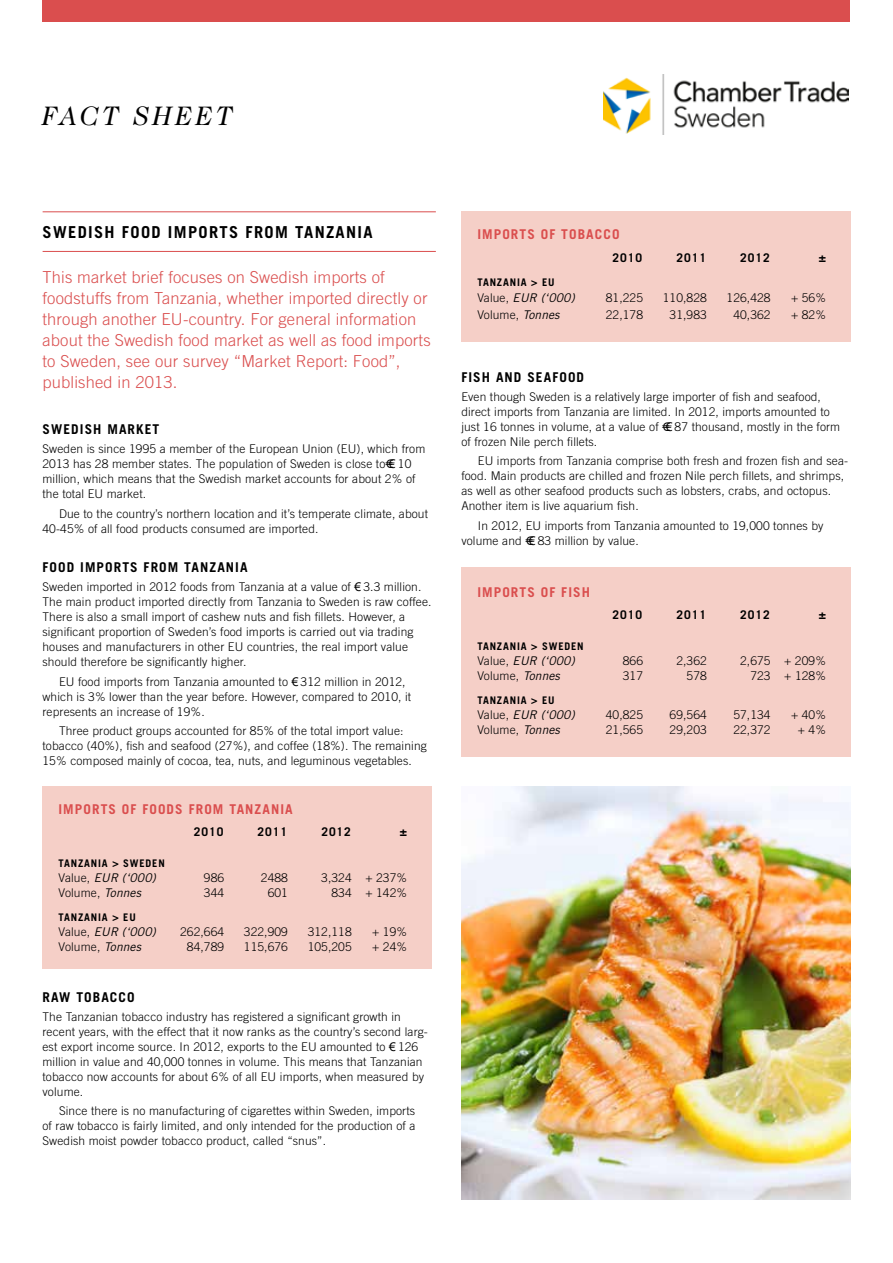
<style>
.page{position:relative;width:893px;height:1263px;background:#fff}
.page>*{position:absolute;margin:0;border:0;box-sizing:border-box;transform-origin:0 0}
.t1{font:italic 27px "Caslon Two Twenty Four";letter-spacing:.12em;color:#000}
.t2{font:300 16.5px/21px "Trade Gothic";letter-spacing:.01em;color:#da4e4e}
.t3{font:700 16.5px "Trade Gothic";letter-spacing:.08em;color:#000}
.t4{font:700 13.5px "Trade Gothic";letter-spacing:.08em;color:#000}
.t5{font:700 13.5px "Trade Gothic";letter-spacing:.08em;color:#da4e4e}
.t6{font:300 12px/15px "Trade Gothic";letter-spacing:.01em;color:#000}
.t7{font:italic 12px "Trade Gothic";letter-spacing:.01em;color:#000}
.t8{font:700 12px "Trade Gothic";letter-spacing:.08em;color:#000}
.t9{font:700 10.5px "Trade Gothic";letter-spacing:.08em;color:#000}
.s1{font-family:"Arial";font-weight:400}
.s2{font-weight:300;font-style:normal}
.s3{font-weight:400;font-style:italic}
</style>
<div class="page">
<div style="left:43px;top:1px;width:807px;height:21px;background:#da4e4e"></div>
<hr style="left:43px;top:211px;width:393px;height:1px;background:#da4e4e">
<hr style="left:43px;top:251px;width:393px;height:1px;background:#da4e4e">
<img style="left:604px;top:74px;width:244px;height:60px">
<div style="left:43px;top:786px;width:389px;height:183px;background:#f5cfc7"></div>
<div style="left:461px;top:211px;width:389px;height:131px;background:#f5cfc7"></div>
<div style="left:461px;top:567px;width:389px;height:189px;background:#f5cfc7"></div>
<img style="left:461px;top:786px;width:389px;height:413px">
<h1 class="t1" style="left:43px;top:100px;width:192px">FACT SHEET</h1>
<h2 class="t3" style="left:43px;top:222px;width:323px">SWEDISH FOOD IMPORTS FROM TANZANIA</h2>
<p class="t2" style="left:43px;top:267px;width:390px">This market brief focuses on Swedish imports of foodstuffs from Tanzania, whether imported directly or through another EU-country. For general information about the Swedish food market as well as food imports to Sweden, see our survey “Market Report: Food”, published in 2013.</p>
<p class="t4" style="left:43px;top:421px;width:118px">SWEDISH MARKET</p>
<p class="t6" style="left:43px;top:441px;width:384px">Sweden is since 1995 a member of the European Union (EU), which from 2013 has 28 member states. The population of Sweden is close to€<span class="s1">€</span> 10 million, which means that the Swedish market accounts for about 2% of the total EU market.</p>
<p class="t6" style="left:43px;top:506px;width:387px;text-indent:16px">Due to the country’s northern location and it’s temperate climate, about<br>40-45% of all food products consumed are imported.</p>
<p class="t4" style="left:43px;top:559px;width:16px">FOOD</p>
<p class="t4" style="left:80px;top:559px;width:162px">IMPORTS FROM TANZANIA</p>
<p class="t6" style="left:43px;top:579px;width:390px">Sweden imported in 2012 foods from Tanzania at a value of <span class="s1">€</span> 3.3 million.<br>The main product imported directly from Tanzania to Sweden is raw coffee.<br>There is also a small import of cashew nuts and fish fillets. However, a significant proportion of Sweden’s food imports is carried out via trading houses and manufacturers in other EU countries, the real import value should therefore be significantly higher.</p>
<p class="t6" style="left:43px;top:674px;width:370px;text-indent:16px">EU food imports from Tanzania amounted to <span class="s1">€</span> 312 million in 2012, which is 3% lower than the year before. However, compared to 2010, it represents an increase of 19%.</p>
<p class="t6" style="left:43px;top:723px;width:386px;text-indent:16px">Three product groups accounted for 85% of the total import value: tobacco (40%), fish and seafood (27%), and coffee (18%). The remaining<br>15% composed mainly of cocoa, tea, nuts, and leguminous vegetables.</p>
<p class="t5" style="left:58px;top:800px;width:9px">IMPORT</p>
<p class="t5" style="left:108px;top:800px;width:50px">S OF FOOD</p>
<p class="t5" style="left:175px;top:800px;width:31px">S FROM</p>
<p class="t5" style="left:229px;top:800px;width:65px">TANZANIA</p>
<p class="t8" style="left:194px;top:824px;width:31px">2010</p>
<p class="t8" style="left:258px;top:824px;width:31px">2011</p>
<p class="t8" style="left:321px;top:824px;width:31px">2012</p>
<p class="t8" style="left:400px;top:824px;width:9px">±</p>
<p class="t9" style="left:58px;top:856px;width:80px">TANZANIA &gt; SWEDE</p>
<p class="t9" style="left:158px;top:856px;width:8px">N</p>
<p class="t7" style="left:58px;top:870px;width:99px"><span class="s2">Value,</span> EUR (‘000)</p>
<p class="t6" style="left:204px;top:870px;width:22px">986</p>
<p class="t6" style="left:261px;top:870px;width:29px">2488</p>
<p class="t6" style="left:321px;top:870px;width:87px">3,324 + 237%</p>
<p class="t6" style="left:58px;top:885px;width:84px">Volume, <span class="s3">Tonnes</span></p>
<p class="t6" style="left:204px;top:885px;width:22px">344</p>
<p class="t6" style="left:268px;top:885px;width:22px">601</p>
<p class="t6" style="left:332px;top:885px;width:77px">834 + 142%</p>
<p class="t9" style="left:58px;top:910px;width:79px">TANZANIA &gt; EU</p>
<p class="t7" style="left:58px;top:924px;width:99px"><span class="s2">Value,</span> EUR (‘000)</p>
<p class="t6" style="left:180px;top:924px;width:46px">262,664</p>
<p class="t6" style="left:244px;top:924px;width:46px">322,909</p>
<p class="t6" style="left:308px;top:924px;width:46px">312,118</p>
<p class="t6" style="left:372px;top:924px;width:37px">+ 19%</p>
<p class="t6" style="left:58px;top:939px;width:84px">Volume, <span class="s3">Tonnes</span></p>
<p class="t6" style="left:187px;top:939px;width:39px">84,789</p>
<p class="t6" style="left:244px;top:939px;width:46px">115,676</p>
<p class="t6" style="left:308px;top:939px;width:46px">105,205</p>
<p class="t6" style="left:372px;top:939px;width:37px">+ 24%</p>
<p class="t4" style="left:43px;top:989px;width:92px">RAW TO BACCO</p>
<p class="t6" style="left:43px;top:1009px;width:387px">The Tanzanian tobacco industry has registered a significant growth in recent years, with the effect that it now ranks as the country’s second larg&shy;est export income source. In 2012, exports to the EU amounted to <span class="s1">€</span> 126 million in value and 40,000 tonnes in volume. This means that Tanzanian tobacco now accounts for about 6% of all EU imports, when measured by volume.</p>
<p class="t6" style="left:43px;top:1103px;width:374px;text-align:justify;text-indent:16px">Since there is no manufacturing of cigarettes within Sweden, imports of raw tobacco is fairly limited, and only intended for the production of a Swedish moist powder tobacco product, called “snus”.</p>
<p class="t5" style="left:477px;top:226px;width:9px">IMPORT</p>
<p class="t5" style="left:527px;top:226px;width:92px">S OF TOBACCO</p>
<p class="t8" style="left:613px;top:250px;width:31px">2010</p>
<p class="t8" style="left:676px;top:250px;width:31px">2011</p>
<p class="t8" style="left:740px;top:250px;width:31px">2012</p>
<p class="t8" style="left:819px;top:250px;width:9px">±</p>
<p class="t9" style="left:477px;top:275px;width:79px">TANZANIA &gt; EU</p>
<p class="t7" style="left:477px;top:291px;width:99px"><span class="s2">Value,</span> EUR (‘000)</p>
<p class="t6" style="left:606px;top:290px;width:39px">81,225</p>
<p class="t6" style="left:663px;top:290px;width:46px">110,828</p>
<p class="t6" style="left:726px;top:290px;width:46px">126,428</p>
<p class="t6" style="left:791px;top:290px;width:37px">+ 56%</p>
<p class="t6" style="left:477px;top:307px;width:84px">Volume, <span class="s3">Tonnes</span></p>
<p class="t6" style="left:606px;top:307px;width:39px">22,178</p>
<p class="t6" style="left:669px;top:307px;width:39px">31,983</p>
<p class="t6" style="left:733px;top:307px;width:39px">40,362</p>
<p class="t6" style="left:791px;top:307px;width:37px">+ 82%</p>
<p class="t4" style="left:461px;top:369px;width:124px">FISH AN D SEAFOOD</p>
<p class="t6" style="left:461px;top:389px;width:380px">Even though Sweden is a relatively large importer of fish and seafood, direct imports from Tanzania are limited. In 2012, imports amounted to just 16 tonnes in volume, at a value of €<span class="s1">€</span> 87 thousand, mostly in the form of frozen Nile perch fillets.</p>
<p class="t6" style="left:461px;top:453px;width:388px;text-indent:16px">EU imports from Tanzania comprise both fresh and frozen fish and sea&shy;food. Main products are chilled and frozen Nile perch fillets, and shrimps, as well as other seafood products such as lobsters, crabs, and octopus.<br>Another item is live aquarium fish.</p>
<p class="t6" style="left:461px;top:518px;width:364px;text-indent:16px">In 2012, EU imports from Tanzania amounted to 19,000 tonnes by volume and €<span class="s1">€</span> 83 million by value.</p>
<p class="t5" style="left:477px;top:583px;width:9px">IMPORT</p>
<p class="t5" style="left:527px;top:583px;width:62px">S OF FISH</p>
<p class="t8" style="left:613px;top:607px;width:31px">2010</p>
<p class="t8" style="left:676px;top:607px;width:31px">2011</p>
<p class="t8" style="left:740px;top:607px;width:31px">2012</p>
<p class="t8" style="left:819px;top:607px;width:9px">±</p>
<p class="t9" style="left:477px;top:639px;width:80px">TANZANIA &gt; SWEDE</p>
<p class="t9" style="left:577px;top:639px;width:8px">N</p>
<p class="t7" style="left:477px;top:653px;width:99px"><span class="s2">Value,</span> EUR (‘000)</p>
<p class="t6" style="left:623px;top:653px;width:22px">866</p>
<p class="t6" style="left:676px;top:653px;width:32px">2,362</p>
<p class="t6" style="left:740px;top:653px;width:87px">2,675 + 209%</p>
<p class="t6" style="left:477px;top:668px;width:84px">Volume, <span class="s3">Tonnes</span></p>
<p class="t6" style="left:623px;top:668px;width:22px">317</p>
<p class="t6" style="left:687px;top:668px;width:22px">578</p>
<p class="t6" style="left:750px;top:668px;width:77px">723 + 128%</p>
<p class="t9" style="left:477px;top:693px;width:79px">TANZANIA &gt; EU</p>
<p class="t7" style="left:477px;top:707px;width:99px"><span class="s2">Value,</span> EUR (‘000)</p>
<p class="t6" style="left:606px;top:707px;width:39px">40,825</p>
<p class="t6" style="left:669px;top:707px;width:39px">69,564</p>
<p class="t6" style="left:733px;top:707px;width:39px">57,134</p>
<p class="t6" style="left:791px;top:707px;width:37px">+ 40%</p>
<p class="t6" style="left:477px;top:722px;width:84px">Volume, <span class="s3">Tonnes</span></p>
<p class="t6" style="left:606px;top:722px;width:39px">21,565</p>
<p class="t6" style="left:669px;top:722px;width:39px">29,203</p>
<p class="t6" style="left:733px;top:722px;width:39px">22,372</p>
<p class="t6" style="left:798px;top:722px;width:30px">+ 4%</p>
</div>
